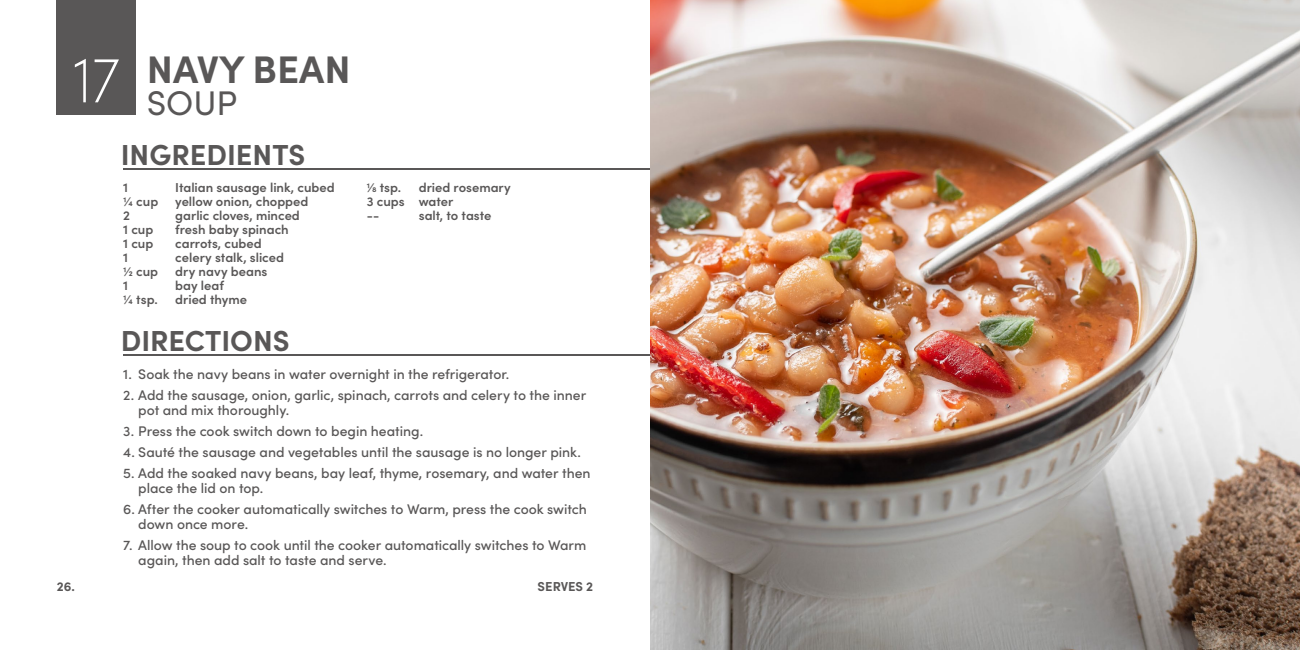
<style>
.page{position:relative;width:1300px;height:650px;background:#fff}
.page>*{position:absolute;margin:0;border:0;box-sizing:border-box;transform-origin:0 0}
.t1{font:700 38.5px "Sofia Pro";color:#595757}
.t2{font:34.2px "Sofia Pro";color:#595757}
.t3{font:700 29px "Sofia Pro";color:#595757}
.t4{font:500 14px/15px "Sofia Pro";letter-spacing:-.005em;color:#595757}
.t5{font:600 13px/14px "Sofia Pro";letter-spacing:-.005em;color:#595757}
.t6{font:700 13px "Sofia Pro";color:#595757}
.s1{font-weight:200;font-size:64.9px;color:#fff}
</style>
<div class="page">
<hr style="left:123px;top:168px;width:528px;height:2px;background:#595757">
<div style="left:57px;top:0;width:79px;height:115px;background:#595757"></div>
<hr style="left:123px;top:354px;width:528px;height:2px;background:#595757">
<img style="left:650px;top:0;width:650px;height:650px">
<h1 class="t1" style="left:73px;top:40px;width:279px"><span class="s1">17</span> NAVY BEAN</h1>
<h2 class="t2" style="left:147px;top:78px;width:92px">SOUP</h2>
<h3 class="t3" style="left:121px;top:132px;width:186px">INGREDIENTS</h3>
<p class="t5" style="left:123px;top:179px;width:6px">1</p>
<p class="t5" style="left:175px;top:179px;width:161px">Italian sausage link, cubed</p>
<p class="t5" style="left:123px;top:193px;width:37px">¼ cup</p>
<p class="t5" style="left:175px;top:193px;width:135px">yellow onion, chopped</p>
<p class="t5" style="left:123px;top:207px;width:8px">2</p>
<p class="t5" style="left:175px;top:207px;width:126px">garlic cloves, minced</p>
<p class="t5" style="left:123px;top:221px;width:32px">1 cup</p>
<p class="t5" style="left:175px;top:221px;width:115px">fresh baby spinach</p>
<p class="t5" style="left:123px;top:235px;width:32px">1 cup</p>
<p class="t5" style="left:175px;top:235px;width:88px">carrots, cubed</p>
<p class="t5" style="left:123px;top:249px;width:6px">1</p>
<p class="t5" style="left:175px;top:249px;width:110px">celery stalk, sliced</p>
<p class="t5" style="left:123px;top:263px;width:36px">½ cup</p>
<p class="t5" style="left:175px;top:263px;width:94px">dry navy beans</p>
<p class="t5" style="left:123px;top:277px;width:6px">1</p>
<p class="t5" style="left:175px;top:277px;width:50px">bay leaf</p>
<p class="t5" style="left:123px;top:291px;width:36px">¼ tsp.</p>
<p class="t5" style="left:175px;top:291px;width:73px">dried thyme</p>
<h3 class="t3" style="left:121px;top:319px;width:170px">DIRECTIONS</h3>
<p class="t5" style="left:367px;top:179px;width:146px;text-indent:52px">dried rosemary<br>3 cups water<br>--</p>
<p class="t5" style="left:367px;top:179px;width:36px">1/8 tsp.</p>
<p class="t5" style="left:419px;top:207px;width:74px">salt, to taste</p>
<p class="t4" style="left:123px;top:365px;width:388px">1. Soak the navy beans in water overnight in the refrigerator.</p>
<p class="t4" style="left:138px;top:386px;width:449px;text-indent:-15px">2. Add the sausage, onion, garlic, spinach, carrots and celery to the inner pot and mix thoroughly.</p>
<p class="t4" style="left:123px;top:422px;width:301px">3. Press the cook switch down to begin heating.</p>
<p class="t4" style="left:123px;top:443px;width:459px">4. Sauté the sausage and vegetables until the sausage is no longer pink.</p>
<p class="t4" style="left:138px;top:464px;width:454px;text-indent:-15px">5. Add the soaked navy beans, bay leaf, thyme, rosemary, and water then place the lid on top.</p>
<p class="t4" style="left:138px;top:500px;width:450px;text-indent:-15px">6. After the cooker automatically switches to Warm, press the cook switch down once more.</p>
<p class="t4" style="left:138px;top:536px;width:450px;text-indent:-15px">7. Allow the soup to cook until the cooker automatically switches to Warm again, then add salt to taste and serve.</p>
<p class="t6" style="left:57px;top:577px;width:20px">26.</p>
<p class="t6" style="left:538px;top:577px;width:57px">SERVES 2</p>
</div>
